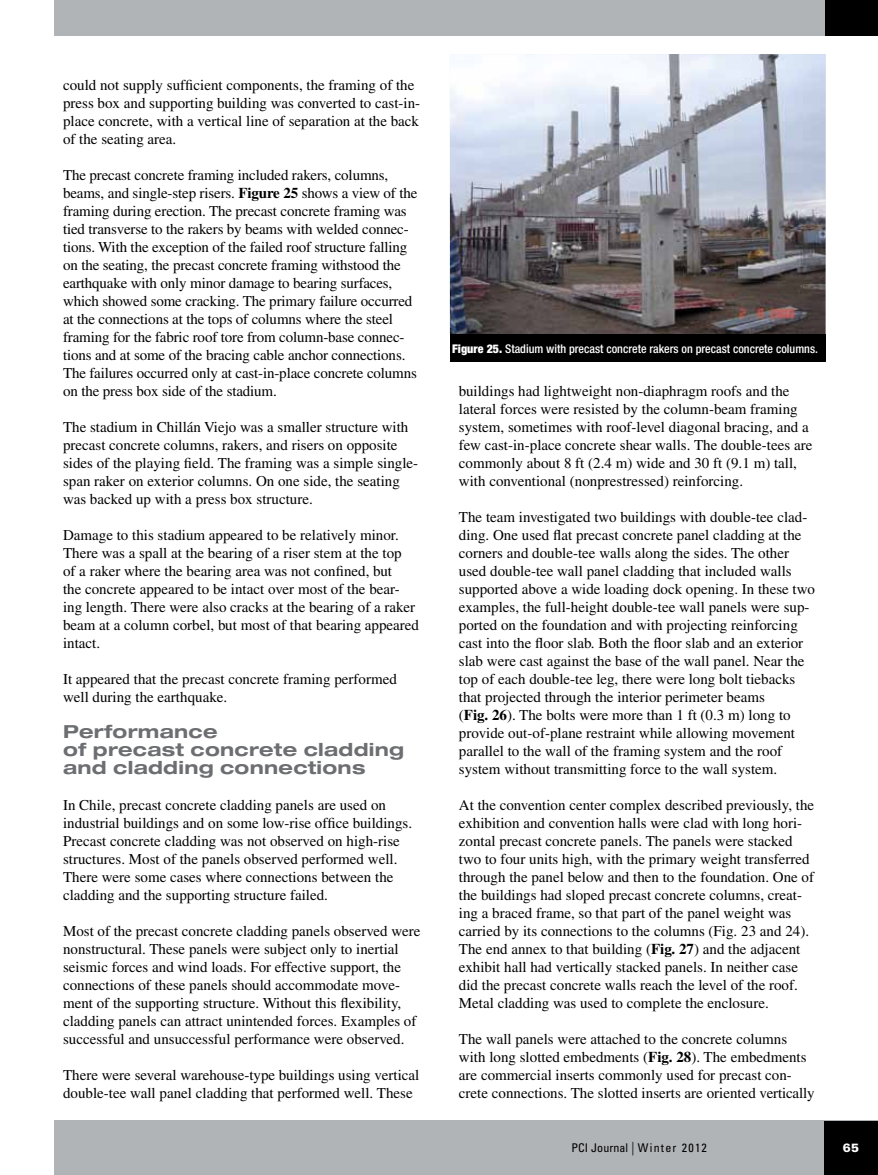
<style>
.page{position:relative;width:878px;height:1175px;background:#fff}
.page>*{position:absolute;margin:0;border:0;box-sizing:border-box;transform-origin:0 0}
.t1{font:700 expanded 18px/18px "Helvetica Neue LT Std";letter-spacing:.015em;color:#6d6e71;scale:1.06 1}
.t2{font:15px/18px "Times LT Std";color:#000}
.t3{font:500 condensed 12px "Helvetica Neue LT Std";color:#fff}
.t4{font:condensed 12px "Univers LT Std";letter-spacing:.05em;color:#000}
.t5{font:900 12px "Univers LT Std";color:#fff}
.s1{font-weight:700}
.s2{font-weight:900}
.s3{font-weight:300;font-size:13.5px}
</style>
<div class="page">
<div style="left:54px;top:0;width:824px;height:36px;background:#b1b4b6"></div>
<div style="left:54px;top:1120px;width:824px;height:54px;background:#b1b4b6"></div>
<div style="left:824px;top:1121px;width:54px;height:53px;background:#000"></div>
<div style="left:824px;top:0;width:54px;height:36px;background:#000"></div>
<img style="left:450px;top:54px;width:375px;height:280px">
<div style="left:450px;top:334px;width:375px;height:28px;background:#000"></div>
<p class="t2" style="left:63px;top:76px;width:359px">could not supply sufficient components, the framing of the press box and supporting building was converted to cast-in&shy;place concrete, with a vertical line of separation at the back of the seating area.</p>
<p class="t2" style="left:63px;top:166px;width:356px">The precast concrete framing included rakers, columns, beams, and single-step risers. <span class="s1">Figure 25</span> shows a view of the framing during erection. The precast concrete framing was tied transverse to the rakers by beams with welded connec&shy;tions. With the exception of the failed roof structure falling on the seating, the precast concrete framing withstood the earthquake with only minor damage to bearing surfaces, which showed some cracking. The primary failure occurred at the connections at the tops of columns where the steel framing for the fabric roof tore from column-base connec&shy;tions and at some of the bracing cable anchor connections.<br>The failures occurred only at cast-in-place concrete columns on the press box side of the stadium.</p>
<p class="t2" style="left:63px;top:418px;width:356px">The stadium in Chillán Viejo was a smaller structure with precast concrete columns, rakers, and risers on opposite sides of the playing field. The framing was a simple single&shy;span raker on exterior columns. On one side, the seating was backed up with a press box structure.</p>
<p class="t2" style="left:63px;top:526px;width:357px">Damage to this stadium appeared to be relatively minor.<br>There was a spall at the bearing of a riser stem at the top<br>of a raker where the bearing area was not confined, but<br>the concrete appeared to be intact over most of the bear&shy;ing length. There were also cracks at the bearing of a raker beam at a column corbel, but most of that bearing appeared intact.</p>
<p class="t2" style="left:63px;top:670px;width:335px">It appeared that the precast concrete framing performed well during the earthquake.</p>
<p class="t1" style="left:63px;top:722px;width:323px">Performance<br>of precast concrete cladding and cladding connections</p>
<p class="t2" style="left:63px;top:796px;width:351px">In Chile, precast concrete cladding panels are used on industrial buildings and on some low-rise office buildings.<br>Precast concrete cladding was not observed on high-rise structures. Most of the panels observed performed well.<br>There were some cases where connections between the cladding and the supporting structure failed.</p>
<p class="t2" style="left:63px;top:922px;width:359px">Most of the precast concrete cladding panels observed were nonstructural. These panels were subject only to inertial seismic forces and wind loads. For effective support, the connections of these panels should accommodate move&shy;ment of the supporting structure. Without this flexibility, cladding panels can attract unintended forces. Examples of successful and unsuccessful performance were observed.</p>
<p class="t2" style="left:63px;top:1066px;width:358px">There were several warehouse-type buildings using vertical double-tee wall panel cladding that performed well. These</p>
<p class="t3" style="left:452px;top:341px;width:367px"><span class="s2">Figure 25.</span> Stadium with precast concrete rakers on precast concrete columns.</p>
<p class="t2" style="left:459px;top:382px;width:355px">buildings had lightweight non-diaphragm roofs and the lateral forces were resisted by the column-beam framing system, sometimes with roof-level diagonal bracing, and a few cast-in-place concrete shear walls. The double-tees are commonly about 8 ft (2.4 m) wide and 30 ft (9.1 m) tall, with conventional (nonprestressed) reinforcing.</p>
<p class="t2" style="left:459px;top:508px;width:357px">The team investigated two buildings with double-tee clad&shy;ding. One used flat precast concrete panel cladding at the corners and double-tee walls along the sides. The other used double-tee wall panel cladding that included walls supported above a wide loading dock opening. In these two examples, the full-height double-tee wall panels were sup&shy;ported on the foundation and with projecting reinforcing cast into the floor slab. Both the floor slab and an exterior slab were cast against the base of the wall panel. Near the top of each double-tee leg, there were long bolt tiebacks that projected through the interior perimeter beams<br>(<span class="s1">Fig. 26</span>). The bolts were more than 1 ft (0.3 m) long to provide out-of-plane restraint while allowing movement parallel to the wall of the framing system and the roof system without transmitting force to the wall system.</p>
<p class="t2" style="left:459px;top:796px;width:357px">At the convention center complex described previously, the exhibition and convention halls were clad with long hori&shy;zontal precast concrete panels. The panels were stacked two to four units high, with the primary weight transferred through the panel below and then to the foundation. One of the buildings had sloped precast concrete columns, creat&shy;ing a braced frame, so that part of the panel weight was carried by its connections to the columns (Fig. 23 and 24).<br>The end annex to that building (<span class="s1">Fig. 27</span>) and the adjacent exhibit hall had vertically stacked panels. In neither case did the precast concrete walls reach the level of the roof.<br>Metal cladding was used to complete the enclosure.</p>
<p class="t2" style="left:459px;top:1030px;width:357px">The wall panels were attached to the concrete columns with long slotted embedments (<span class="s1">Fig. 28</span>). The embedments are commercial inserts commonly used for precast con&shy;crete connections. The slotted inserts are oriented vertically</p>
<p class="t4" style="left:571px;top:1140px;width:137px">PCI Journal <span class="s3">|</span> Winter 2012</p>
<p class="t5" style="left:842px;top:1140px;width:18px">65</p>
</div>
